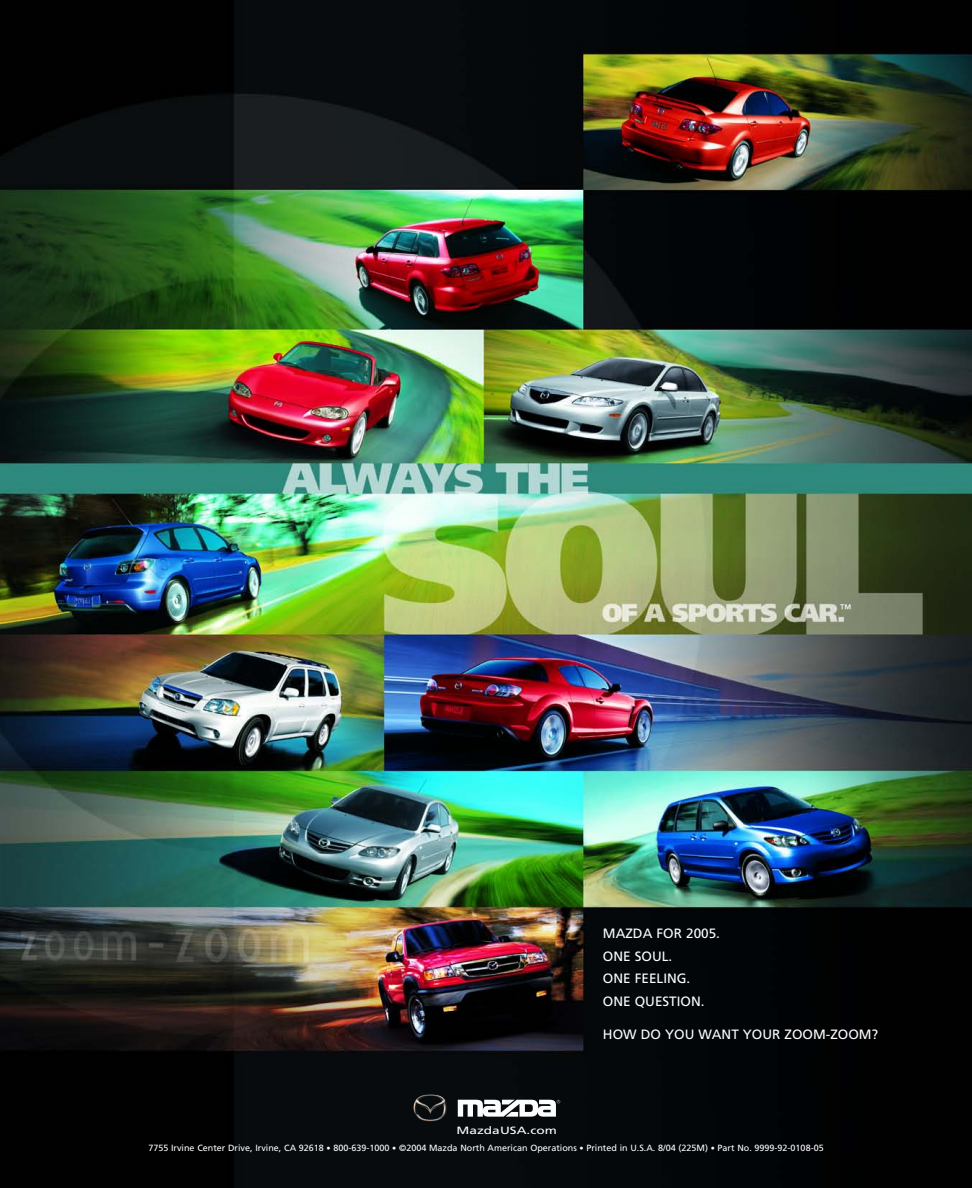
<style>
.page{position:relative;width:972px;height:1188px;background:#fff}
.page>*{position:absolute;margin:0;border:0;box-sizing:border-box;transform-origin:0 0}
.t1{font:13.5px/22.5px "Frutiger";color:#fff}
.t2{font:12px "Helvetica";color:#fff}
.t3{font:10.5px "Frutiger";color:#fff;scale:1.3 1}
.t4{font:9px "Frutiger";color:#fff}
.s1{font-size:8.25px}
</style>
<div class="page">
<img style="left:0;top:0;width:972px;height:1188px">
<img style="left:414px;top:1094px;width:146px;height:28px">
<h2 class="t2" style="left:840px;top:605px;width:13px">™</h2>
<p class="t3" style="left:457px;top:1126px;width:79px">MazdaUSA.com</p>
<h1 class="t1" style="left:603px;top:924px;width:119px">MAZDA FOR 2005.<br>ONE SOUL.<br>ONE FEELING.<br>ONE QUESTION.</h1>
<h1 class="t1" style="left:603px;top:1024px;width:277px">HOW DO YOU WANT YOUR ZOOM-ZOOM?</h1>
<p class="t4" style="left:148px;top:1144px;width:677px">7755 Irvine Center Drive, Irvine, CA 92618 <span class="s1">•</span> 800-639-1000 <span class="s1">•</span> ©2004 Mazda North American Operations <span class="s1">•</span> Printed in U.S.A. 8/04 (225M) <span class="s1">•</span> Part No. 9999-92-0108-05</p>
</div>
